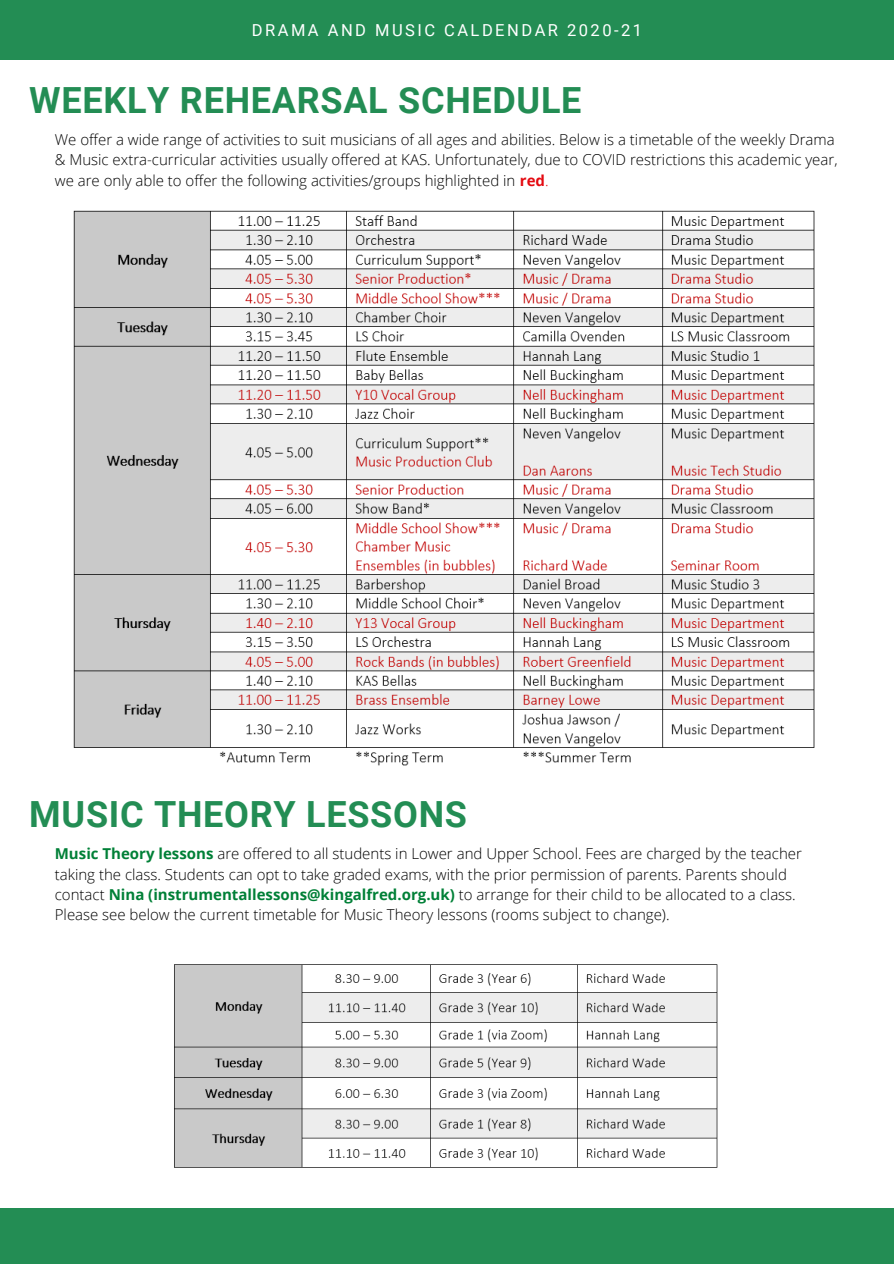
<style>
.page{position:relative;width:894px;height:1264px;background:#fff}
.page>*{position:absolute;margin:0;border:0;box-sizing:border-box;transform-origin:0 0}
.t1{font:700 36px "Roboto";letter-spacing:.02em;color:#238d54}
.t2{font:16.5px "Roboto";letter-spacing:.15em;color:#fff}
.t3{font:300 15px/20.2px "Open Sans";color:#000}
.s1{font-weight:700;color:#e40a11}
.s2{color:#e40a11}
.s3{font-weight:700;color:#008037}
</style>
<div class="page">
<div style="left:0;top:0;width:893px;height:60px;background:#238d54"></div>
<div style="left:0;top:1208px;width:893px;height:55px;background:#238d54"></div>
<img style="left:73px;top:210px;width:742px;height:556px">
<img style="left:174px;top:964px;width:544px;height:204px">
<p class="t2" style="left:252px;top:20px;width:391px">DRAMA AND MUSIC CALDENDAR 2020-21</p>
<h1 class="t1" style="left:29px;top:79px;width:553px">WEEKLY REHEARSAL SCHEDULE</h1>
<p class="t3" style="left:55px;top:129px;width:784px">We offer a wide range of activities to suit musicians of all ages and abilities. Below is a timetable of the weekly Drama &amp; Music extra-curricular activities usually offered at KAS. Unfortunately, due to COVID restrictions this academic year, we are only able to offer the following activities/groups highlighted in <span class="s1">red</span><span class="s2">.</span></p>
<h1 class="t1" style="left:29px;top:793px;width:439px">MUSIC THEORY LESSONS</h1>
<p class="t3" style="left:55px;top:843px;width:748px"><span class="s3">Music Theory lessons</span> are offered to all students in Lower and Upper School. Fees are charged by the teacher taking the class. Students can opt to take graded exams, with the prior permission of parents. Parents should contact <span class="s3">Nina (instrumentallessons@kingalfred.org.uk)</span> to arrange for their child to be allocated to a class.<br>Please see below the current timetable for Music Theory lessons (rooms subject to change).</p>
</div>
